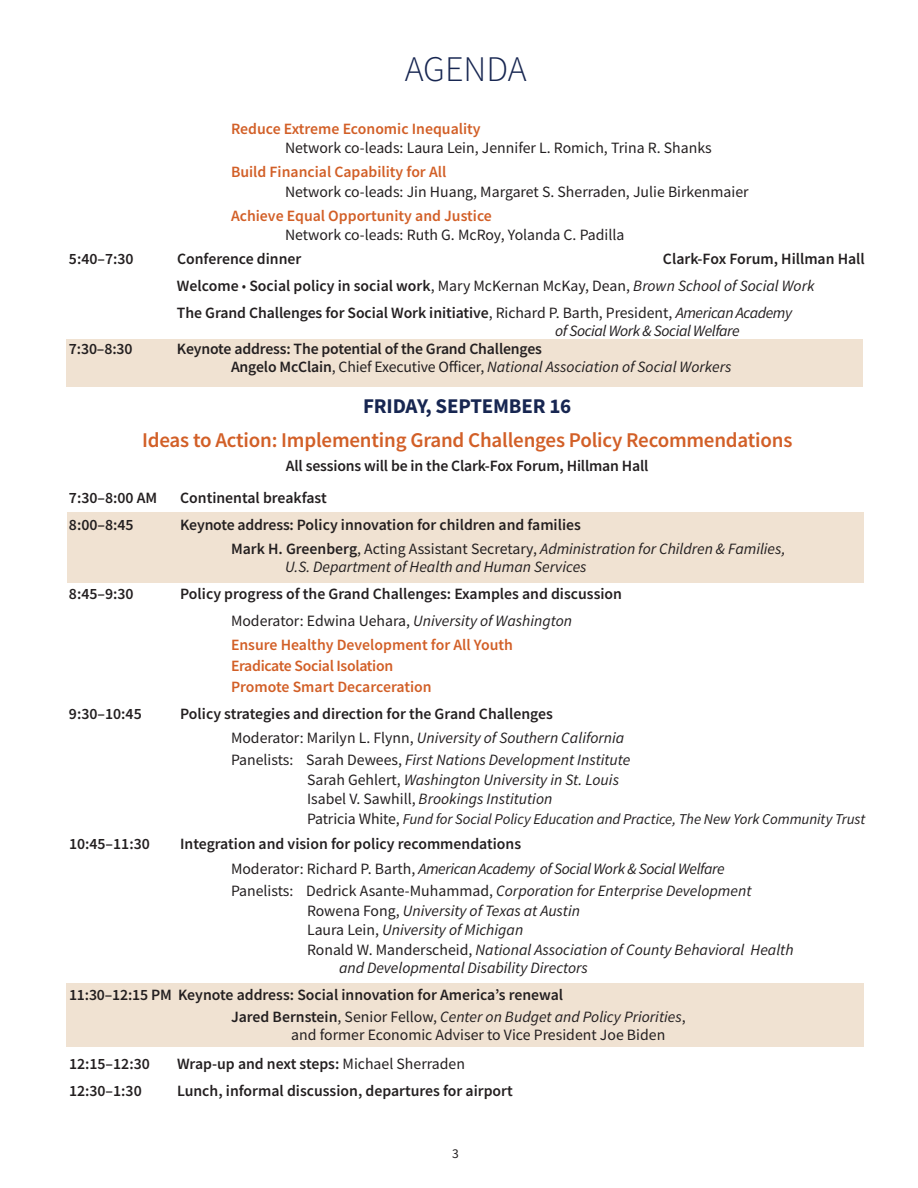
<style>
.page{position:relative;width:918px;height:1188px;background:#fff}
.page>*{position:absolute;margin:0;border:0;box-sizing:border-box;transform-origin:0 0}
.t1{font:300 36px "Source Sans Pro";color:#172651}
.t2{font:600 21px "Source Sans Pro";letter-spacing:-.01em;color:#d25f27}
.t3{font:700 21px "Source Sans Pro";letter-spacing:-.01em;color:#172651}
.t4{font:600 15.75px/27px "Source Sans Pro";color:#231f20}
.t5{font:italic 15.75px/19.5px "Source Sans Pro";color:#231f20}
.t6{font:15.75px "Source Sans Pro";color:#231f20}
.t7{font:600 15.75px/21px "Source Sans Pro";color:#d25f27}
.t8{font:italic 15.75px "Source Sans Pro";letter-spacing:-.025em;color:#231f20}
.t9{font:italic 15px "Source Sans Pro";letter-spacing:-.01em;color:#231f20}
.t10{font:13.5px "Source Sans Pro";color:#231f20}
.s1{font-weight:300}
.s2{font-weight:400}
.s3{font-weight:400;font-style:italic}
.s4{font-style:normal}
.s5{font-style:normal;font-size:15.75px}
</style>
<div class="page">
<div style="left:68px;top:512px;width:796px;height:70px;background:#f0e2d2"></div>
<div style="left:66px;top:339px;width:796px;height:48px;background:#f0e2d2"></div>
<div style="left:66px;top:984px;width:798px;height:63px;background:#f0e2d2"></div>
<h1 class="t1" style="left:405px;top:47px;width:124px">AGENDA</h1>
<p class="t7" style="left:231px;top:118px;width:251px">Reduce Extreme Economic Inequality</p>
<p class="t6" style="left:285px;top:138px;width:428px">Network co-leads: Laura Lein, Jennifer L. Romich, Trina R. Shanks</p>
<p class="t7" style="left:231px;top:161px;width:217px">Build Financial Capability for All</p>
<p class="t6" style="left:285px;top:182px;width:465px">Network co-leads: Jin Huang, Margaret S. Sherraden, Julie Birkenmaier</p>
<p class="t7" style="left:231px;top:205px;width:262px">Achieve Equal Opportunity and Justice</p>
<p class="t6" style="left:285px;top:225px;width:341px">Network co-leads: Ruth G. McRoy, Yolanda C. Padilla</p>
<p class="t4" style="left:69px;top:245px;width:66px">5:40–7:30</p>
<p class="t4" style="left:177px;top:245px;width:126px">Conference dinner</p>
<p class="t4" style="left:177px;top:245px;width:689px;text-indent:486px">Clark-Fox Forum, Hillman Hall<br>Welcome <span class="s1">•</span> Social policy in social work<span class="s2">, Mary McKernan McKay, Dean,</span> <span class="s3">Brown School of Social Work<br></span>The Grand Challenges for Social Work initiative<span class="s2">, Richard P. Barth, President,</span> <span class="s3">American Academy</span></p>
<p class="t8" style="left:555px;top:321px;width:186px">of Social Work &amp; Social Welfare</p>
<p class="t4" style="left:69px;top:335px;width:65px">7:30–8:30</p>
<p class="t4" style="left:231px;top:340px;width:502px;line-height:18px;text-indent:-54px">Keynote address: The potential of the Grand Challenges<br>Angelo McClain<span class="s2">, Chief Executive Officer,</span> <span class="s3">National Association of Social Workers</span></p>
<h2 class="t3" style="left:363px;top:392px;width:210px">FRIDAY, SEPTEMBER 16</h2>
<h2 class="t2" style="left:142px;top:426px;width:652px">Ideas to Action: Implementing Grand Challenges Policy Recommendations</h2>
<p class="t4" style="left:286px;top:452px;width:364px">All sessions will be in the Clark-Fox Forum, Hillman Hall</p>
<p class="t4" style="left:69px;top:484px;width:90px">7:30–8:00 AM</p>
<p class="t4" style="left:180px;top:484px;width:148px">Continental breakfast</p>
<p class="t4" style="left:69px;top:511px;width:66px">8:00–8:45</p>
<p class="t4" style="left:231px;top:512px;width:556px;line-height:24px;text-indent:-51px">Keynote address: Policy innovation for children and families<br>Mark H. Greenberg<span class="s2">, Acting Assistant Secretary,</span> <span class="s3">Administration for Children &amp; Families,</span></p>
<p class="t5" style="left:285px;top:557px;width:303px">U.S. Department of Health and Human Services</p>
<p class="t4" style="left:69px;top:580px;width:66px">8:45–9:30</p>
<p class="t4" style="left:180px;top:580px;width:443px;text-align:center">Policy progress of the Grand Challenges: Examples and discussion<br><span class="s2">Moderator: Edwina Uehara,</span> <span class="s3">University of Washington</span></p>
<p class="t7" style="left:231px;top:634px;width:283px">Ensure Healthy Development for All Youth<br>Eradicate Social Isolation<br>Promote Smart Decarceration</p>
<p class="t4" style="left:69px;top:700px;width:74px">9:30–10:45</p>
<p class="t4" style="left:231px;top:701px;width:395px;line-height:24px;text-indent:-51px">Policy strategies and direction for the Grand Challenges<br><span class="s2">Moderator: Marilyn L. Flynn,</span> <span class="s3">University of Southern California</span></p>
<p class="t5" style="left:307px;top:750px;width:325px;text-indent:-76px"><span class="s4">Panelists: Sarah Dewees,</span> First Nations Development Institute<br><span class="s4">Sarah Gehlert,</span> Washington University in St. Louis<br><span class="s4">Isabel V. Sawhill,</span> Brookings Institution</p>
<p class="t9" style="left:307px;top:809px;width:560px"><span class="s5">Patricia White,</span> Fund for Social Policy Education and Practice, The New York Community Trust</p>
<p class="t4" style="left:69px;top:830px;width:82px">10:45–11:30</p>
<p class="t4" style="left:231px;top:831px;width:495px;line-height:24.9px;text-indent:-51px">Integration and vision for policy recommendations<br><span class="s2">Moderator: Richard P. Barth,</span> <span class="s3">American Academy of Social Work &amp; Social Welfare</span></p>
<p class="t5" style="left:307px;top:881px;width:488px;text-indent:-76px"><span class="s4">Panelists: Dedrick Asante-Muhammad,</span> Corporation for Enterprise Development <span class="s4">Rowena Fong,</span> University of Texas at Austin<br><span class="s4">Laura Lein,</span> University of Michigan<br><span class="s4">Ronald W. Manderscheid,</span> National Association of County Behavioral Health</p>
<p class="t5" style="left:339px;top:957px;width:250px">and Developmental Disability Directors</p>
<p class="t4" style="left:231px;top:983px;width:456px;line-height:22.5px;text-indent:-162px">11:30–12:15 PM Keynote address: Social innovation for America’s renewal<br>Jared Bernstein<span class="s2">, Senior Fellow,</span> <span class="s3">Center on Budget and Policy Priorities</span><span class="s2">,</span></p>
<p class="t6" style="left:291px;top:1025px;width:375px">and former Economic Adviser to Vice President Joe Biden</p>
<p class="t4" style="left:69px;top:1050px;width:82px">12:15–12:30</p>
<p class="t4" style="left:177px;top:1050px;width:290px">Wrap-up and next steps: <span class="s2">Michael Sherraden</span></p>
<p class="t4" style="left:69px;top:1077px;width:74px">12:30–1:30</p>
<p class="t4" style="left:177px;top:1077px;width:337px">Lunch, informal discussion, departures for airport</p>
<p class="t10" style="left:452px;top:1145px;width:8px">3</p>
</div>
